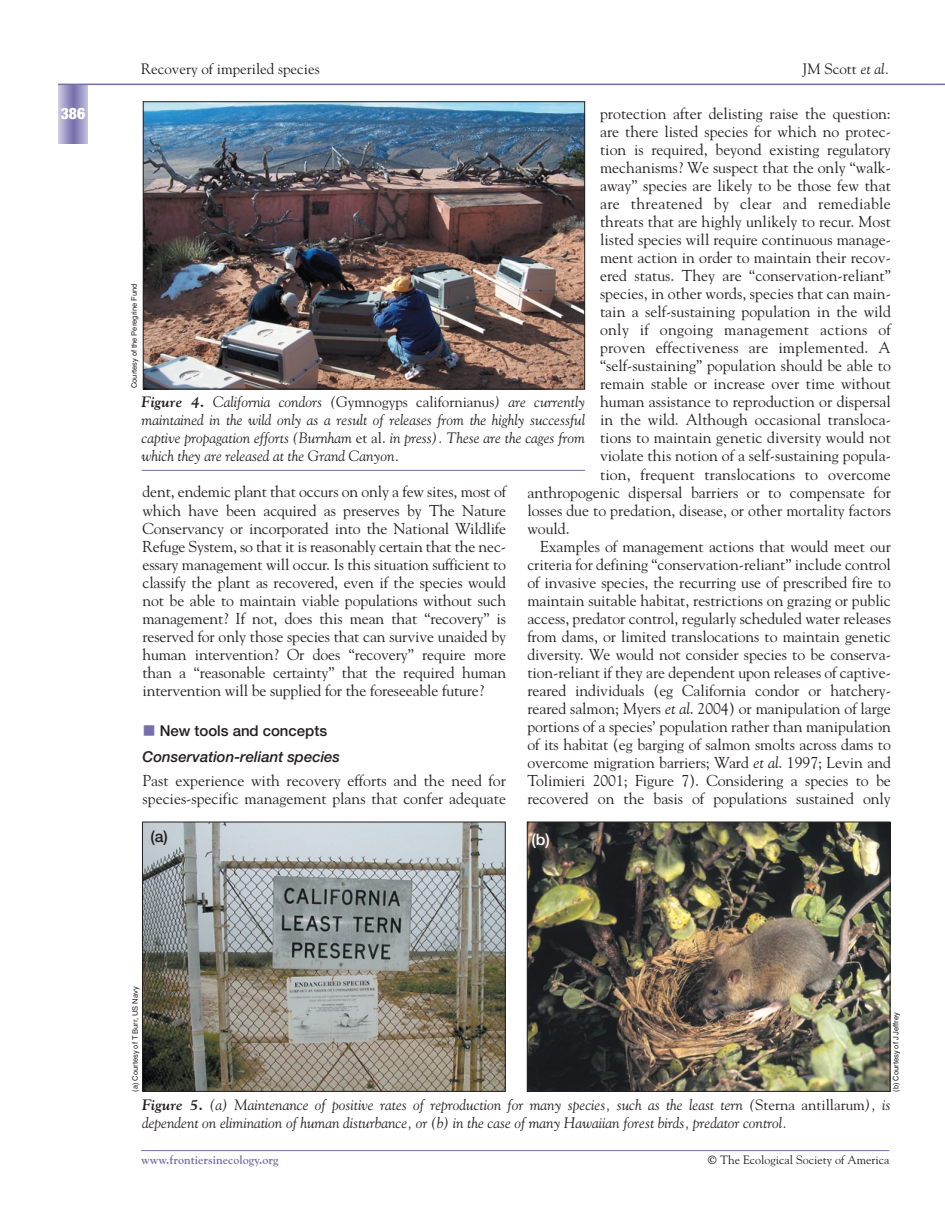
<style>
.page{position:relative;width:945px;height:1217px;background:#fff}
.page>*{position:absolute;margin:0;border:0;box-sizing:border-box;transform-origin:0 0}
.t1{font:15.75px/18px "Goudy";color:#231f20;text-align:justify}
.t2{font:15.75px "Goudy";letter-spacing:.02em;color:#231f20}
.t3{font:900 condensed 15.75px "Helvetica Neue";color:#fff}
.t4{font:500 15.75px "Helvetica Neue";color:#231f20}
.t5{font:500 15.75px "Helvetica Neue";color:#fff}
.t6{font:italic 15px/18px "Goudy";color:#231f20}
.t7{font:15px "Goudy";color:#231f20}
.t8{font:italic 500 15px "Helvetica Neue";color:#231f20}
.t9{font:500 15px "Helvetica Neue";color:#231f20}
.t10{font:12px "Goudy";color:#231f20}
.t11{font:700 12px "Goudy";color:#7570ac}
.t12{font:7.5px "Helvetica";color:#231f20}
.s1{font-style:italic}
.s2{font-weight:700}
.s3{font-style:normal}
</style>
<div class="page">
<svg style="left:932px;top:84px;width:13px;height:1px"></svg>
<svg style="left:58px;top:85px;width:30px;height:59px;background:#9f9ac6"></svg>
<hr style="left:58px;top:84px;width:874px;height:1px;background:#7570ac">
<hr style="left:141px;top:1150px;width:748px;height:1px;background:#7570ac">
<img style="left:144px;top:823px;width:360px;height:266px">
<div style="left:142px;top:821px;width:364px;height:270px;border:1px solid #231f20"></div>
<img style="left:529px;top:823px;width:359px;height:266px">
<div style="left:527px;top:821px;width:363px;height:270px;border:1px solid #231f20"></div>
<img style="left:145px;top:103px;width:438px;height:284px">
<div style="left:143px;top:101px;width:442px;height:288px;border:1px solid #231f20"></div>
<hr style="left:142px;top:470px;width:443px;height:1px;background:#7570ac">
<p class="t3" style="left:61px;top:108px;width:26px">386</p>
<p class="t7" style="left:141px;top:62px;width:180px">Recovery of imperiled species</p>
<p class="t7" style="left:802px;top:62px;width:89px">JM Scott <span class="s1">et al.</span></p>
<p class="t1" style="left:600px;top:106px;width:292px">protection after delisting raise the question:</p>
<p class="t1" style="left:600px;top:124px;width:292px">are there listed species for which no protec-</p>
<p class="t1" style="left:600px;top:142px;width:292px">tion is required, beyond existing regulatory</p>
<p class="t1" style="left:600px;top:160px;width:292px">mechanisms? We suspect that the only “walk-</p>
<p class="t1" style="left:600px;top:178px;width:292px">away” species are likely to be those few that</p>
<p class="t2" style="left:600px;top:198px;width:292px">are threatened by clear and remediable</p>
<p class="t1" style="left:600px;top:214px;width:292px">threats that are highly unlikely to recur. Most</p>
<p class="t1" style="left:600px;top:232px;width:292px">listed species will require continuous manage-</p>
<p class="t1" style="left:600px;top:250px;width:292px">ment action in order to maintain their recov-</p>
<p class="t1" style="left:600px;top:268px;width:292px">ered status. They are “conservation-reliant”</p>
<p class="t1" style="left:600px;top:286px;width:292px">species, in other words, species that can main-</p>
<p class="t1" style="left:600px;top:304px;width:292px">tain a self-sustaining population in the wild</p>
<p class="t2" style="left:600px;top:324px;width:292px">only if ongoing management actions of</p>
<p class="t1" style="left:600px;top:340px;width:292px">proven effectiveness are implemented. A</p>
<p class="t1" style="left:600px;top:358px;width:292px">“self-sustaining” population should be able to</p>
<p class="t1" style="left:600px;top:376px;width:292px">remain stable or increase over time without</p>
<p class="t1" style="left:600px;top:394px;width:292px">human assistance to reproduction or dispersal</p>
<p class="t1" style="left:600px;top:412px;width:292px">in the wild. Although occasional transloca-</p>
<p class="t1" style="left:600px;top:430px;width:292px">tions to maintain genetic diversity would not</p>
<p class="t1" style="left:600px;top:448px;width:292px">violate this notion of a self-sustaining popula-</p>
<p class="t1" style="left:600px;top:466px;width:292px">tion, frequent translocations to overcome</p>
<p class="t1" style="left:527px;top:484px;width:365px">anthropogenic dispersal barriers or to compensate for</p>
<p class="t1" style="left:527px;top:502px;width:365px">losses due to predation, disease, or other mortality factors</p>
<p class="t1" style="left:527px;top:520px;width:44px">would.</p>
<p class="t1" style="left:540px;top:538px;width:352px">Examples of management actions that would meet our</p>
<p class="t1" style="left:527px;top:556px;width:365px">criteria for defining “conservation-reliant” include control</p>
<p class="t1" style="left:527px;top:574px;width:365px">of invasive species, the recurring use of prescribed fire to</p>
<p class="t1" style="left:527px;top:592px;width:365px">maintain suitable habitat, restrictions on grazing or public</p>
<p class="t1" style="left:527px;top:610px;width:365px">access, predator control, regularly scheduled water releases</p>
<p class="t1" style="left:527px;top:628px;width:365px">from dams, or limited translocations to maintain genetic</p>
<p class="t1" style="left:527px;top:646px;width:365px">diversity. We would not consider species to be conserva-</p>
<p class="t1" style="left:527px;top:664px;width:365px">tion-reliant if they are dependent upon releases of captive-</p>
<p class="t1" style="left:527px;top:682px;width:365px">reared individuals (eg California condor or hatchery-</p>
<p class="t1" style="left:527px;top:700px;width:365px">reared salmon; Myers <span class="s1">et al</span>. 2004) or manipulation of large</p>
<p class="t1" style="left:527px;top:718px;width:365px">portions of a species’ population rather than manipulation</p>
<p class="t1" style="left:527px;top:736px;width:365px">of its habitat (eg barging of salmon smolts across dams to</p>
<p class="t1" style="left:527px;top:754px;width:365px">overcome migration barriers; Ward <span class="s1">et al</span>. 1997; Levin and</p>
<p class="t1" style="left:527px;top:772px;width:365px">Tolimieri 2001; Figure 7). Considering a species to be</p>
<p class="t1" style="left:527px;top:790px;width:365px">recovered on the basis of populations sustained only</p>
<p class="t12" style="left:131px;top:388px;width:106px;rotate:-90deg">Courtesy of the Peregrine Fund</p>
<p class="t6" style="left:142px;top:394px;width:445px;text-align:justify"><span class="s2">Figure 4.</span> California condors (<span class="s3">Gymnogyps californianus</span>) are currently maintained in the wild only as a result of releases from the highly successful captive propagation efforts (Burnham <span class="s3">et al.</span> in press). These are the cages from which they are released at the Grand Canyon.</p>
<p class="t1" style="left:143px;top:484px;width:365px">dent, endemic plant that occurs on only a few sites, most of which have been acquired as preserves by The Nature Conservancy or incorporated into the National Wildlife Refuge System, so that it is reasonably certain that the nec&shy;essary management will occur. Is this situation sufficient to classify the plant as recovered, even if the species would not be able to maintain viable populations without such management? If not, does this mean that “recovery” is reserved for only those species that can survive unaided by human intervention? Or does “recovery” require more than a “reasonable certainty” that the required human intervention will be supplied for the foreseeable future?</p>
<p class="t9" style="left:160px;top:725px;width:169px">New tools and concepts</p>
<p class="t8" style="left:143px;top:751px;width:199px">Conservation-reliant species</p>
<p class="t1" style="left:143px;top:772px;width:365px">Past experience with recovery efforts and the need for species-specific management plans that confer adequate</p>
<p class="t4" style="left:151px;top:831px;width:19px">(a)</p>
<p class="t5" style="left:531px;top:833px;width:20px">(b)</p>
<p class="t12" style="left:133px;top:1091px;width:106px;rotate:-90deg">(a) Courtesy of T Burr, US Navy</p>
<p class="t12" style="left:893px;top:1091px;width:81px;rotate:-90deg">(b) Courtesy of J Jeffrey</p>
<p class="t6" style="left:142px;top:1096px;width:750px"><span class="s2">Figure 5.</span> (a) Maintenance of positive rates of reproduction for many species, such as the least tern (<span class="s3">Sterna antillarum</span>), is dependent on elimination of human disturbance, or (b) in the case of many Hawaiian forest birds, predator control.</p>
<p class="t11" style="left:141px;top:1155px;width:139px">www.frontiersinecology.org</p>
<p class="t10" style="left:708px;top:1155px;width:183px"><span class="s2">©</span> The Ecological Society of America</p>
</div>
